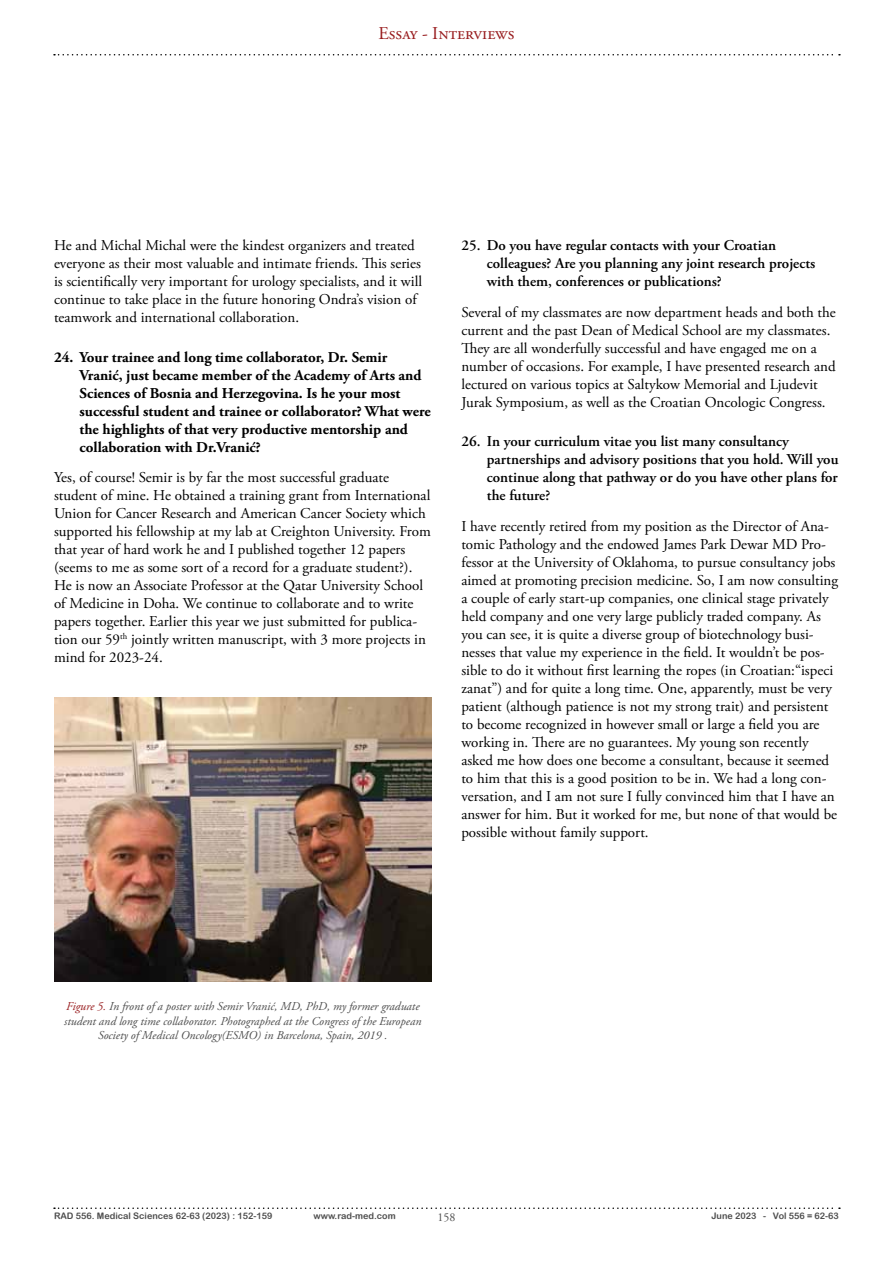
<style>
.page{position:relative;width:893px;height:1263px;background:#fff}
.page>*{position:absolute;margin:0;border:0;box-sizing:border-box;transform-origin:0 0}
.t1{font:18px "Adobe Garamond Pro";color:#981c1e}
.t2{font:15px/18px "Adobe Garamond Pro";color:#000}
.t3{font:600 15px/18px "Adobe Garamond Pro";color:#000}
.t4{font:700 15px/18px "Adobe Garamond Pro";color:#000}
.t5{font:italic 12px/14.4px "Adobe Garamond Pro";color:#4d4d4d;text-align:center}
.t6{font:12px "Adobe Garamond Pro";color:#4d4d4d}
.t7{font:9px "Arial Rounded MT Bold";color:#4d4d4d}
.s1{color:#981c1e}
</style>
<div class="page">
<svg style="left:54px;top:54px;width:786px;height:2px"></svg>
<svg style="left:54px;top:1207px;width:786px;height:2px"></svg>
<img style="left:54px;top:698px;width:378px;height:283px">
<p class="t1" style="left:378px;top:23px;width:138px">Essay - Interviews</p>
<p class="t2" style="left:54px;top:237px;width:370px">He and Michal Michal were the kindest organizers and treated everyone as their most valuable and intimate friends. This series is scientifically very important for urology specialists, and it will continue to take place in the future honoring Ondra’s vision of teamwork and international collaboration.</p>
<p class="t4" style="left:80px;top:348px;width:353px;text-indent:-26px">24. Your trainee and long time collaborator, Dr. Semir Vranić, just became member of the Academy of Arts and Sciences of Bosnia and Herzegovina. Is he your most successful student and trainee or collaborator? What were the highlights of that very productive mentorship and collaboration with Dr.Vranić?</p>
<p class="t2" style="left:54px;top:469px;width:378px">Yes, of course! Semir is by far the most successful graduate student of mine. He obtained a training grant from International Union for Cancer Research and American Cancer Society which supported his fellowship at my lab at Creighton University. From that year of hard work he and I published together 12 papers (seems to me as some sort of a record for a graduate student?).<br>He is now an Associate Professor at the Qatar University School of Medicine in Doha. We continue to collaborate and to write papers together. Earlier this year we just submitted for publica&shy;tion our 59<sup>th</sup> jointly written manuscript, with 3 more projects in mind for 2023-24.</p>
<p class="t3" style="left:487px;top:237px;width:330px;text-indent:-26px">25. Do you have regular contacts with your Croatian colleagues? Are you planning any joint research projects with them, conferences or publications?</p>
<p class="t2" style="left:461px;top:304px;width:376px">Several of my classmates are now department heads and both the current and the past Dean of Medical School are my classmates.<br>They are all wonderfully successful and have engaged me on a number of occasions. For example, I have presented research and lectured on various topics at Saltykow Memorial and Ljudevit Jurak Symposium, as well as the Croatian Oncologic Congress.</p>
<p class="t3" style="left:487px;top:433px;width:353px;text-indent:-26px">26. In your curriculum vitae you list many consultancy partnerships and advisory positions that you hold. Will you continue along that pathway or do you have other plans for the future?</p>
<p class="t2" style="left:461px;top:518px;width:378px">I have recently retired from my position as the Director of Ana&shy;tomic Pathology and the endowed James Park Dewar MD Pro&shy;fessor at the University of Oklahoma, to pursue consultancy jobs aimed at promoting precision medicine. So, I am now consulting a couple of early start-up companies, one clinical stage privately held company and one very large publicly traded company. As you can see, it is quite a diverse group of biotechnology busi&shy;nesses that value my experience in the field. It wouldn’t be pos&shy;sible to do it without first learning the ropes (in Croatian:“ispeci zanat”) and for quite a long time. One, apparently, must be very patient (although patience is not my strong trait) and persistent to become recognized in however small or large a field you are working in. There are no guarantees. My young son recently asked me how does one become a consultant, because it seemed to him that this is a good position to be in. We had a long con&shy;versation, and I am not sure I fully convinced him that I have an answer for him. But it worked for me, but none of that would be possible without family support.</p>
<p class="t5" style="left:64px;top:999px;width:359px"><span class="s1">Figure 5.</span> In front of a poster with Semir Vranić, MD, PhD, my former graduate student and long time collaborator. Photographed at the Congress of the European<br>Society of Medical Oncology(ESMO) in Barcelona, Spain, 2019 .</p>
<p class="t7" style="left:54px;top:1210px;width:220px">RAD 556. Medical Sciences 62-63 (2023) : 152-159</p>
<p class="t7" style="left:313px;top:1210px;width:84px">www.rad-med.com</p>
<p class="t6" style="left:437px;top:1210px;width:19px">158</p>
<p class="t7" style="left:711px;top:1210px;width:129px">June 2023 - Vol 556 = 62-63</p>
</div>
